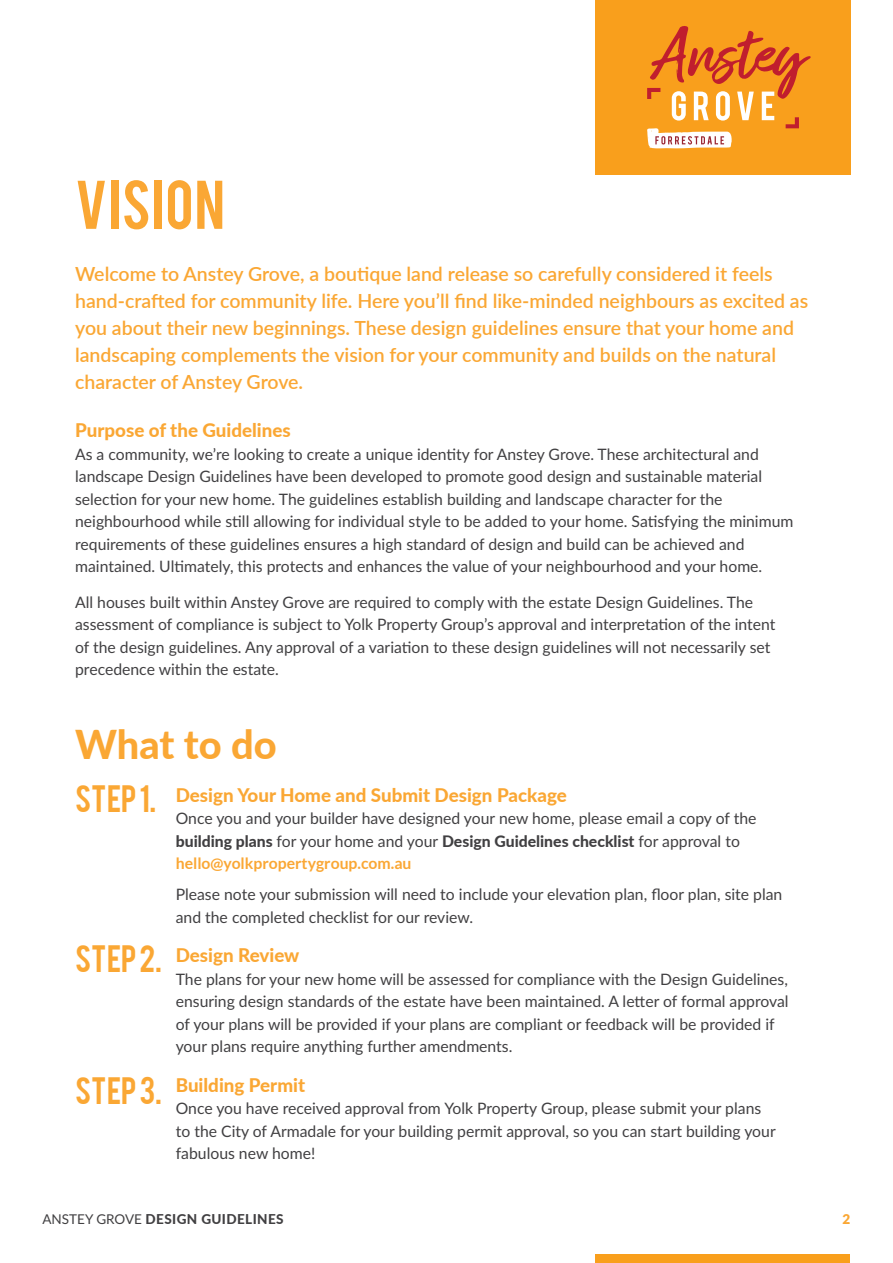
<style>
.page{position:relative;width:893px;height:1263px;background:#fff}
.page>*{position:absolute;margin:0;border:0;box-sizing:border-box;transform-origin:0 0}
.t1{font:54px "Bebas";letter-spacing:.02em;color:#faa734}
.t2{font:800 39.75px "Lato";letter-spacing:-.005em;color:#faa734}
.t3{font:30px "Bebas";color:#faa734}
.t4{font:600 19.5px/27px "Lato";color:#faa734}
.t5{font:800 18.75px "Lato";color:#faa734}
.t6{font:15.75px/22.5px "Lato";color:#414042}
.t7{font:800 13.5px "Lato";letter-spacing:.03em;color:#414042}
.t8{font:900 13.5px "Lato";color:#faa734}
.s1{font-weight:800}
.s2{font-weight:700;color:#faa734}
.s3{font-weight:400}
</style>
<div class="page">
<div style="left:595px;top:1254px;width:255px;height:9px;background:#f99f1c"></div>
<div style="left:595px;top:0;width:255px;height:174px;background:#f99f1c"></div>
<svg style="left:647px;top:26px;width:164px;height:122px"></svg>
<h1 class="t1" style="left:75px;top:165px;width:151px">VISION</h1>
<p class="t4" style="left:75px;top:260px;width:735px">Welcome to Anstey Grove, a boutique land release so carefully considered it feels hand-crafted for community life. Here you’ll find like-minded neighbours as excited as you about their new beginnings. These design guidelines ensure that your home and landscaping complements the vision for your community and builds on the natural character of Anstey Grove.</p>
<p class="t5" style="left:75px;top:417px;width:217px">Purpose of the Guidelines</p>
<p class="t6" style="left:75px;top:442px;width:720px">As a community, we’re looking to create a unique identity for Anstey Grove. These architectural and landscape Design Guidelines have been developed to promote good design and sustainable material selection for your new home. The guidelines establish building and landscape character for the neighbourhood while still allowing for individual style to be added to your home. Satisfying the minimum requirements of these guidelines ensures a high standard of design and build can be achieved and maintained. Ultimately, this protects and enhances the value of your neighbourhood and your home.</p>
<p class="t6" style="left:75px;top:590px;width:702px">All houses built within Anstey Grove are required to comply with the estate Design Guidelines. The assessment of compliance is subject to Yolk Property Group’s approval and interpretation of the intent of the design guidelines. Any approval of a variation to these design guidelines will not necessarily set precedence within the estate.</p>
<h2 class="t2" style="left:75px;top:715px;width:203px">What to do</h2>
<h3 class="t3" style="left:75px;top:777px;width:83px">STEP 1.</h3>
<h3 class="t3" style="left:75px;top:937px;width:89px">STEP 2.</h3>
<h3 class="t3" style="left:75px;top:1068px;width:88px">STEP 3.</h3>
<p class="t5" style="left:176px;top:781px;width:393px">Design Your Home and Submit Design Package</p>
<p class="t6" style="left:176px;top:806px;width:582px">Once you and your builder have designed your new home, please email a copy of the <span class="s1">building plans</span> for your home and your <span class="s1">Design Guidelines checklist</span> for approval to <span class="s2">hello@yolkpropertygroup.com.au</span></p>
<p class="t6" style="left:176px;top:882px;width:608px">Please note your submission will need to include your elevation plan, floor plan, site plan and the completed checklist for our review.</p>
<p class="t5" style="left:176px;top:941px;width:125px">Design Review</p>
<p class="t6" style="left:176px;top:967px;width:614px">The plans for your new home will be assessed for compliance with the Design Guidelines, ensuring design standards of the estate have been maintained. A letter of formal approval of your plans will be provided if your plans are compliant or feedback will be provided if your plans require anything further amendments.</p>
<p class="t5" style="left:176px;top:1071px;width:131px">Building Permit</p>
<p class="t6" style="left:176px;top:1096px;width:601px">Once you have received approval from Yolk Property Group, please submit your plans to the City of Armadale for your building permit approval, so you can start building your fabulous new home!</p>
<p class="t7" style="left:43px;top:1209px;width:243px"><span class="s3">ANSTEY GROVE</span> DESIGN GUIDELINES</p>
<p class="t8" style="left:843px;top:1209px;width:9px">2</p>
</div>
